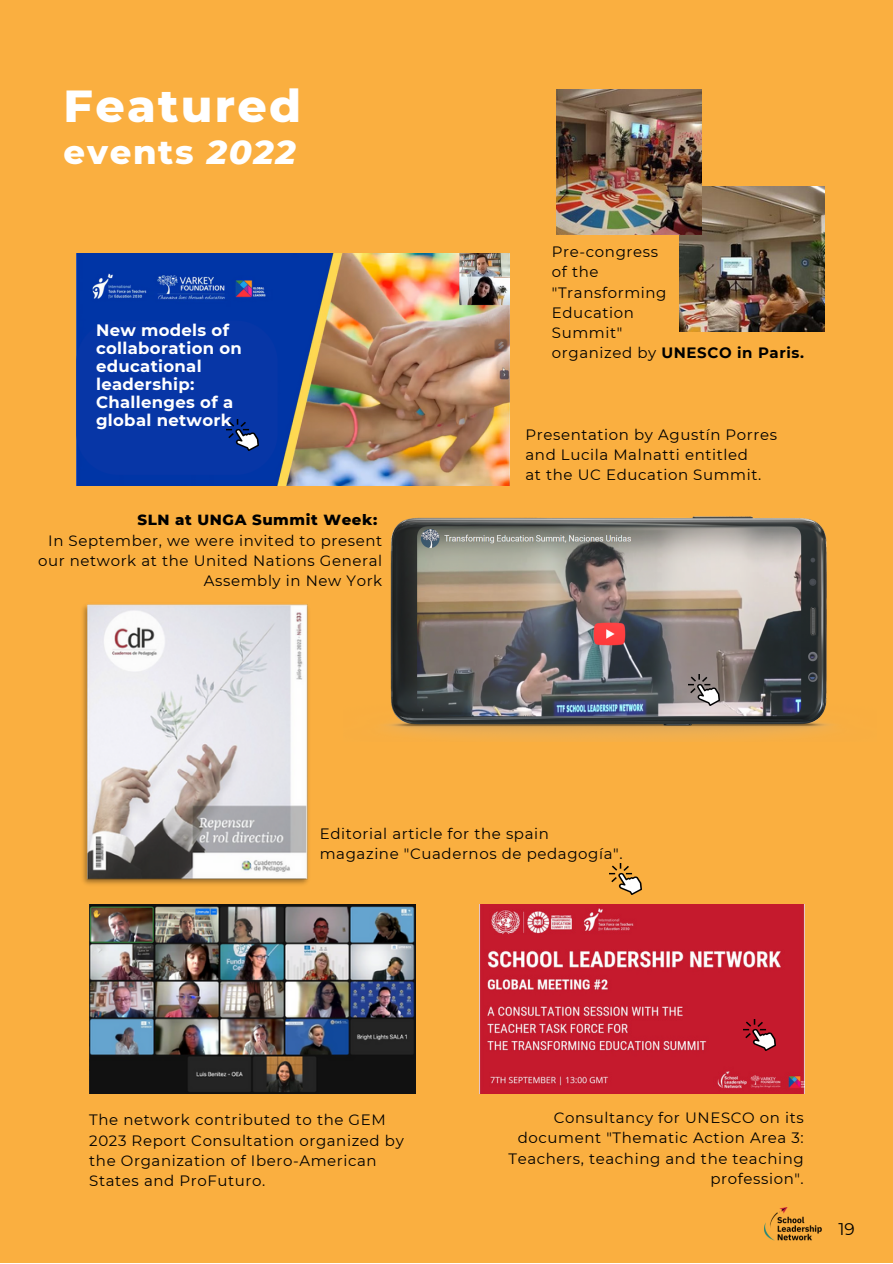
<style>
.page{position:relative;width:893px;height:1264px;background:#fff}
.page>*{position:absolute;margin:0;border:0;box-sizing:border-box;transform-origin:0 0}
.t1{font:800 45.75px "Montserrat";letter-spacing:.05em;color:#fff}
.t2{font:800 33.75px "Montserrat";letter-spacing:.05em;color:#fff}
.t3{font:16.8px "Montserrat";color:#000}
.t4{font:700 16.5px "Montserrat";letter-spacing:.02em;color:#fff}
.t5{font:15px/20.2px "Montserrat";letter-spacing:.04em;color:#000;text-align:right}
.t6{font:700 15px "Montserrat";letter-spacing:.04em;color:#000}
.t7{font:800 15px "Montserrat";letter-spacing:.04em;color:#000}
.s1{font-style:italic}
.s2{font-weight:400}
</style>
<div class="page">
<div style="left:0;top:0;width:892px;height:1262px;background:#faaf40"></div>
<img style="left:764px;top:1207px;width:58px;height:34px">
<img style="left:76px;top:253px;width:433px;height:232px">
<div style="left:76px;top:320px;width:201px;height:155px;background:#0736a6"></div>
<img style="left:226px;top:419px;width:32px;height:31px">
<img style="left:384px;top:516px;width:448px;height:223px">
<img style="left:82px;top:604px;width:227px;height:281px">
<img style="left:688px;top:674px;width:31px;height:31px">
<img style="left:609px;top:863px;width:32px;height:31px">
<img style="left:89px;top:904px;width:326px;height:189px">
<img style="left:479px;top:904px;width:325px;height:189px">
<img style="left:743px;top:1019px;width:32px;height:31px">
<img style="left:679px;top:187px;width:145px;height:145px">
<img style="left:556px;top:89px;width:145px;height:145px">
<p class="t1" style="left:64px;top:78px;width:239px">Featured</p>
<p class="t2" style="left:64px;top:131px;width:233px">events <span class="s1">2022</span></p>
<p class="t4" style="left:96px;top:319px;width:134px">New models of</p>
<p class="t4" style="left:96px;top:337px;width:147px">collaboration on</p>
<p class="t4" style="left:96px;top:355px;width:107px">educational</p>
<p class="t4" style="left:96px;top:373px;width:100px">leadership:</p>
<p class="t4" style="left:96px;top:391px;width:139px">Challenges of a</p>
<p class="t4" style="left:96px;top:409px;width:137px">global network</p>
<p class="t7" style="left:137px;top:511px;width:241px">SLN at UNGA Summit Week:</p>
<p class="t5" style="left:38px;top:530px;width:346px">In September, we were invited to present our network at the United Nations General<br>Assembly in New York</p>
<p class="t5" style="left:552px;top:241px;width:108px">Pre-congress</p>
<p class="t5" style="left:552px;top:262px;width:48px">of the</p>
<p class="t5" style="left:552px;top:282px;width:116px">"Transforming</p>
<p class="t5" style="left:552px;top:302px;width:83px">Education</p>
<p class="t5" style="left:552px;top:322px;width:72px">Summit"</p>
<p class="t6" style="left:552px;top:344px;width:254px"><span class="s2">organized by</span> UNESCO in Paris.</p>
<p class="t5" style="left:525px;top:424px;width:253px">Presentation by Agustín Porres</p>
<p class="t5" style="left:525px;top:444px;width:224px">and Lucila Malnatti entitled</p>
<p class="t5" style="left:525px;top:465px;width:237px">at the UC Education Summit.</p>
<p class="t5" style="left:320px;top:823px;width:231px">Editorial article for the spain</p>
<p class="t5" style="left:320px;top:843px;width:304px">magazine "Cuadernos de pedagogía".</p>
<p class="t5" style="left:89px;top:1109px;width:316px;text-align:left">The network contributed to the GEM 2023 Report Consultation organized by the Organization of Ibero-American States and ProFuturo.</p>
<p class="t5" style="left:508px;top:1107px;width:297px">Consultancy for UNESCO on its document "Thematic Action Area 3:<br>Teachers, teaching and the teaching profession".</p>
<p class="t3" style="left:838px;top:1218px;width:18px">19</p>
</div>
